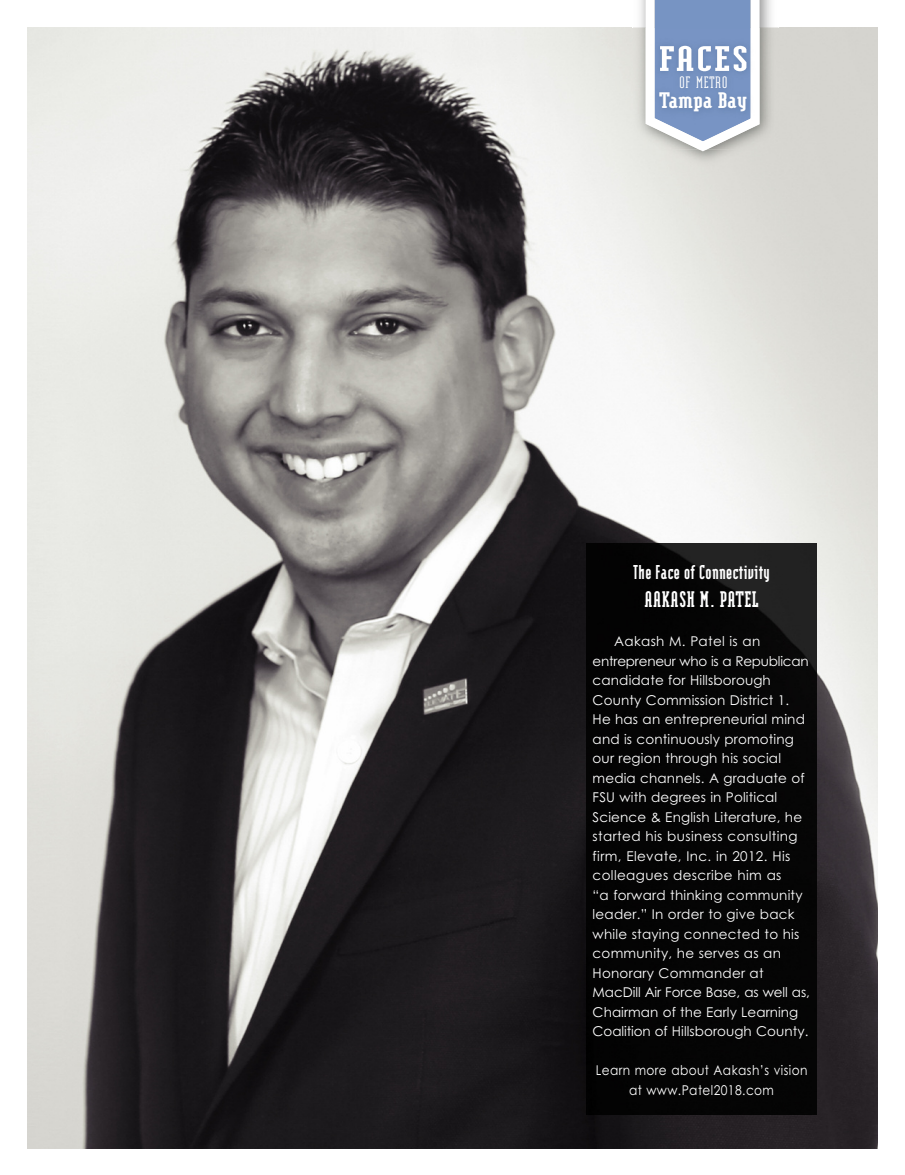
<style>
.page{position:relative;width:905px;height:1175px;background:#fff}
.page>*{position:absolute;margin:0;border:0;box-sizing:border-box;transform-origin:0 0}
.t1{font:900 42.45px "Modula Serif";letter-spacing:.025em;color:#fff;scale:1.5 1}
.t2{font:900 27px "Modula Serif";letter-spacing:.025em;color:#fff}
.t3{font:900 26.85px "Modula Serif";color:#fff;scale:1.3 1}
.t4{font:900 24px "Modula";letter-spacing:.015em;color:#fff}
.t5{font:19.8px "Modula Serif";letter-spacing:.025em;color:#fff;scale:1.2 1}
.t6{font:13.5px/19.5px "Century Gothic";letter-spacing:.01em;color:#fff}
.t7{font:13.5px/19.5px "Century Gothic";letter-spacing:.035em;color:#fff;text-align:center;scale:.9 1}
</style>
<div class="page">
<img style="left:27px;top:27px;width:850px;height:1121px">
<img style="left:633px;top:0;width:145px;height:171px">
<svg style="left:645px;top:0;width:114px;height:151px;background:#8ea6cc"></svg>
<img style="left:759px;top:28px;width:7px;height:122px">
<img style="left:643px;top:28px;width:2px;height:122px">
<img style="left:645px;top:28px;width:114px;height:122px">
<div style="left:586px;top:543px;width:230px;height:571px;background:#040404"></div>
<h1 class="t1" style="left:658px;top:31px;width:61px">FACES</h1>
<h3 class="t5" style="left:679px;top:70px;width:42px">OF METRO</h3>
<h3 class="t3" style="left:659px;top:83px;width:69px">Tampa Bay</h3>
<h3 class="t4" style="left:633px;top:556px;width:138px">The Face of Connectivity</h3>
<h2 class="t2" style="left:644px;top:582px;width:116px">AAKASH M. PATEL</h2>
<p class="t6" style="left:592px;top:633px;width:219px;text-indent:22px">Aakash M. Patel is an entrepreneur who is a Republican candidate for Hillsborough<br>County Commission District 1.<br>He has an entrepreneurial mind and is continuously promoting our region through his social media channels. A graduate of<br>FSU with degrees in Political<br>Science &amp; English Literature, he started his business consulting firm, Elevate, Inc. in 2012. His colleagues describe him as<br>“a forward thinking community leader.” In order to give back while staying connected to his community, he serves as an<br>Honorary Commander at<br>MacDill Air Force Base, as well as,<br>Chairman of the Early Learning<br>Coalition of Hillsborough County.</p>
<p class="t7" style="left:595px;top:1062px;width:237px">Learn more about Aakash’s vision at www.Patel2018.com</p>
</div>
